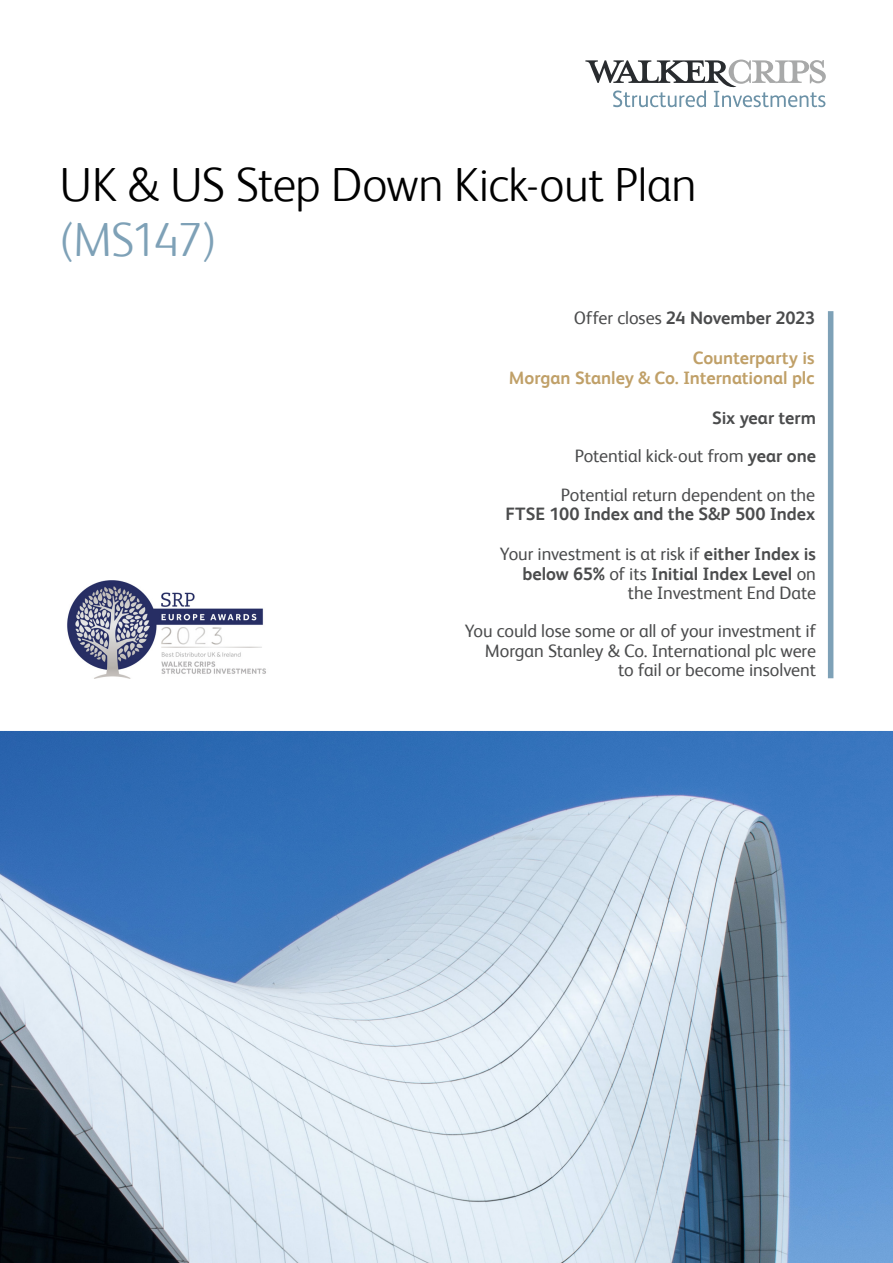
<style>
.page{position:relative;width:893px;height:1263px;background:#fff}
.page>*{position:absolute;margin:0;border:0;box-sizing:border-box;transform-origin:0 0}
.t1{font:300 48px "FS Albert";letter-spacing:-.01em;color:#000}
.t2{font:300 48px "FS Albert";letter-spacing:-.065em;color:#7ea1b7}
.Main_body_text{font:18px/19.5px "FS Albert";letter-spacing:-.005em;color:#4b4c4d;text-align:right}
.Main_body_text-2{font:700 18px/19.5px "FS Albert";color:#c0a068;text-align:right}
.Main_body_text-3{font:700 18px "FS Albert";letter-spacing:-.005em;color:#4b4c4d}
.s1{font-weight:400}
.s2{font-weight:700}
</style>
<div class="page">
<svg style="left:585px;top:60px;width:241px;height:47px"></svg>
<div style="left:828px;top:311px;width:5px;height:367px;background:#7ea1b7"></div>
<img style="left:67px;top:580px;width:199px;height:99px">
<img style="left:0;top:731px;width:893px;height:532px">
<p class="t1" style="left:60px;top:157px;width:639px">UK &amp; US Step Down Kick-out Plan</p>
<p class="t2" style="left:60px;top:212px;width:159px">(MS147)</p>
<p class="Main_body_text-3" style="left:574px;top:307px;width:243px"><span class="s1">Offer closes</span> 24 November 2023</p>
<p class="Main_body_text-2" style="left:509px;top:348px;width:307px">Counterparty is<br>Morgan Stanley &amp; Co. International plc</p>
<p class="Main_body_text-3" style="left:712px;top:407px;width:105px">Six year term</p>
<p class="Main_body_text" style="left:575px;top:446px;width:243px">Potential kick-out from <span class="s2">year one</span></p>
<p class="Main_body_text" style="left:505px;top:485px;width:311px">Potential return dependent on the<br><span class="s2">FTSE 100 Index and the S&amp;P 500 Index</span></p>
<p class="Main_body_text" style="left:500px;top:544px;width:318px">Your investment is at risk if <span class="s2">either Index is below 65%</span> of its <span class="s2">Initial Index Level</span> on the Investment End Date</p>
<p class="Main_body_text" style="left:465px;top:621px;width:353px">You could lose some or all of your investment if<br>Morgan Stanley &amp; Co. International plc were to fail or become insolvent</p>
</div>
